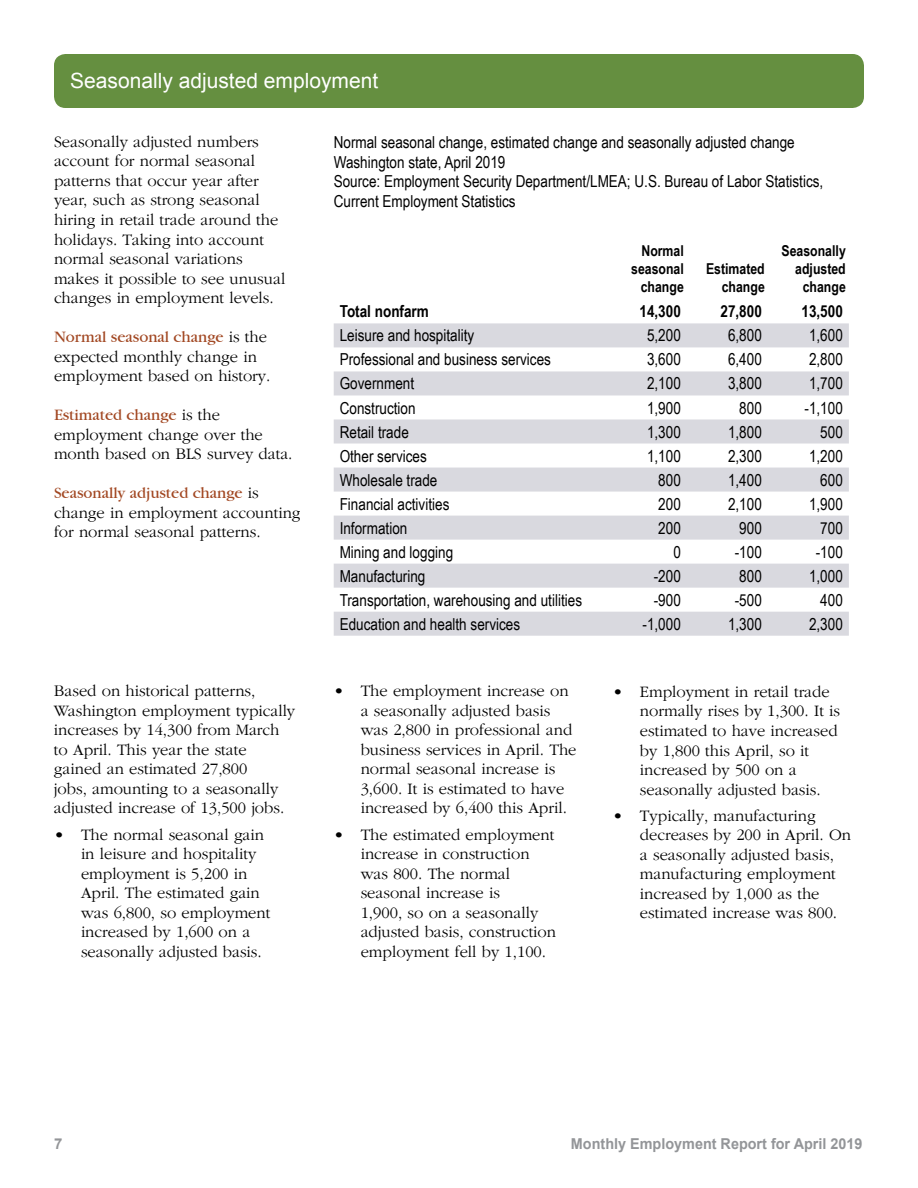
<style>
.page{position:relative;width:918px;height:1188px;background:#fff}
.page>*{position:absolute;margin:0;border:0;box-sizing:border-box;transform-origin:0 0}
.t1{font:21px "Arial";color:#fff}
.Body_text{font:300 16.5px/19.5px "Garamond";color:#000}
.Table_body{font:16.5px "Arial Narrow";color:#000}
.Figure_table_heading{font:16.5px/19.5px "Arial Narrow";color:#000}
.Table_body-2{font:700 16.5px "Arial Narrow";color:#000}
.Table_body-3{font:700 15px/18px "Arial Narrow";color:#000;text-align:right}
.t2{font:700 15px "Arial";color:#939598;scale:.96 1}
.t3{font:700 15px "Arial";color:#939598}
.s1{font-weight:400;color:#a24823}
</style>
<div class="page">
<div style="left:54px;top:54px;width:810px;height:54px;background:#658f40;border-radius:12px"></div>
<svg style="left:334px;top:323px;width:515px;height:313px;fill:#d9d9df"></svg>
<h2 class="t1" style="left:70px;top:67px;width:310px">Seasonally adjusted employment</h2>
<p class="Body_text" style="left:54px;top:132px;width:233px">Seasonally adjusted numbers account for normal seasonal patterns that occur year after year, such as strong seasonal hiring in retail trade around the holidays. Taking into account normal seasonal variations makes it possible to see unusual changes in employment levels.</p>
<p class="Body_text" style="left:54px;top:327px;width:218px"><span class="s1">Normal seasonal change</span> is the expected monthly change in employment based on history.</p>
<p class="Body_text" style="left:54px;top:405px;width:240px"><span class="s1">Estimated change</span> is the employment change over the month based on BLS survey data.</p>
<p class="Body_text" style="left:54px;top:483px;width:248px"><span class="s1">Seasonally adjusted change</span> is change in employment accounting for normal seasonal patterns.</p>
<p class="Body_text" style="left:54px;top:681px;width:243px">Based on historical patterns,<br>Washington employment typically increases by 14,300 from March to April. This year the state gained an estimated 27,800<br>jobs, amounting to a seasonally adjusted increase of 13,500 jobs.</p>
<p class="Body_text" style="left:81px;top:824px;width:191px;text-indent:-27px">• The normal seasonal gain in leisure and hospitality employment is 5,200 in<br>April. The estimated gain was 6,800, so employment increased by 1,600 on a seasonally adjusted basis.</p>
<p class="Figure_table_heading" style="left:334px;top:132px;width:463px">Normal seasonal change, estimated change and seasonally adjusted change</p>
<p class="Figure_table_heading" style="left:334px;top:151px;width:173px">Washington state, April 2019</p>
<p class="Figure_table_heading" style="left:334px;top:171px;width:491px">Source: Employment Security Department/LMEA; U.S. Bureau of Labor Statistics,<br>Current Employment Statistics</p>
<p class="Table_body-3" style="left:631px;top:241px;width:54px">Normal seasonal change</p>
<p class="Table_body-3" style="left:782px;top:241px;width:66px">Seasonally</p>
<p class="Table_body-3" style="left:795px;top:259px;width:52px;text-align:center">adjusted change</p>
<p class="Table_body-3" style="left:706px;top:259px;width:60px">Estimated change</p>
<p class="Table_body-2" style="left:340px;top:299px;width:91px">Total nonfarm</p>
<p class="Table_body-2" style="left:639px;top:299px;width:43px">14,300</p>
<p class="Table_body-2" style="left:720px;top:299px;width:43px">27,800</p>
<p class="Table_body-2" style="left:801px;top:299px;width:43px">13,500</p>
<p class="Table_body" style="left:340px;top:324px;width:136px">Leisure and hospitality</p>
<p class="Table_body" style="left:647px;top:324px;width:35px">5,200</p>
<p class="Table_body" style="left:728px;top:324px;width:35px">6,800</p>
<p class="Table_body" style="left:809px;top:324px;width:35px">1,600</p>
<p class="Table_body" style="left:340px;top:348px;width:213px">Professional and business services</p>
<p class="Table_body" style="left:647px;top:348px;width:35px">3,600</p>
<p class="Table_body" style="left:728px;top:348px;width:35px">6,400</p>
<p class="Table_body" style="left:809px;top:348px;width:35px">2,800</p>
<p class="Table_body" style="left:340px;top:372px;width:76px">Government</p>
<p class="Table_body" style="left:647px;top:372px;width:35px">2,100</p>
<p class="Table_body" style="left:728px;top:372px;width:35px">3,800</p>
<p class="Table_body" style="left:809px;top:372px;width:35px">1,700</p>
<p class="Table_body" style="left:340px;top:396px;width:77px">Construction</p>
<p class="Table_body" style="left:647px;top:396px;width:35px">1,900</p>
<p class="Table_body" style="left:739px;top:396px;width:24px">800</p>
<p class="Table_body" style="left:804px;top:396px;width:40px">-1,100</p>
<p class="Table_body" style="left:340px;top:420px;width:71px">Retail trade</p>
<p class="Table_body" style="left:647px;top:420px;width:35px">1,300</p>
<p class="Table_body" style="left:728px;top:420px;width:35px">1,800</p>
<p class="Table_body" style="left:820px;top:420px;width:24px">500</p>
<p class="Table_body" style="left:340px;top:444px;width:89px">Other services</p>
<p class="Table_body" style="left:647px;top:444px;width:35px">1,100</p>
<p class="Table_body" style="left:728px;top:444px;width:35px">2,300</p>
<p class="Table_body" style="left:809px;top:444px;width:35px">1,200</p>
<p class="Table_body" style="left:340px;top:468px;width:99px">Wholesale trade</p>
<p class="Table_body" style="left:658px;top:468px;width:24px">800</p>
<p class="Table_body" style="left:728px;top:468px;width:35px">1,400</p>
<p class="Table_body" style="left:820px;top:468px;width:24px">600</p>
<p class="Table_body" style="left:340px;top:492px;width:111px">Financial activities</p>
<p class="Table_body" style="left:658px;top:492px;width:24px">200</p>
<p class="Table_body" style="left:728px;top:492px;width:35px">2,100</p>
<p class="Table_body" style="left:809px;top:492px;width:35px">1,900</p>
<p class="Table_body" style="left:340px;top:516px;width:69px">Information</p>
<p class="Table_body" style="left:658px;top:516px;width:24px">200</p>
<p class="Table_body" style="left:739px;top:516px;width:24px">900</p>
<p class="Table_body" style="left:820px;top:516px;width:24px">700</p>
<p class="Table_body" style="left:340px;top:540px;width:115px">Mining and logging</p>
<p class="Table_body" style="left:673px;top:540px;width:9px">0</p>
<p class="Table_body" style="left:735px;top:540px;width:29px">-100</p>
<p class="Table_body" style="left:816px;top:540px;width:29px">-100</p>
<p class="Table_body" style="left:340px;top:564px;width:87px">Manufacturing</p>
<p class="Table_body" style="left:654px;top:564px;width:29px">-200</p>
<p class="Table_body" style="left:739px;top:564px;width:24px">800</p>
<p class="Table_body" style="left:809px;top:564px;width:35px">1,000</p>
<p class="Table_body" style="left:340px;top:588px;width:244px">Transportation, warehousing and utilities</p>
<p class="Table_body" style="left:654px;top:588px;width:29px">-900</p>
<p class="Table_body" style="left:735px;top:588px;width:29px">-500</p>
<p class="Table_body" style="left:820px;top:588px;width:24px">400</p>
<p class="Table_body" style="left:340px;top:612px;width:182px">Education and health services</p>
<p class="Table_body" style="left:643px;top:612px;width:40px">-1,000</p>
<p class="Table_body" style="left:728px;top:612px;width:35px">1,300</p>
<p class="Table_body" style="left:809px;top:612px;width:35px">2,300</p>
<p class="Body_text" style="left:361px;top:681px;width:217px;text-indent:-27px">• The employment increase on a seasonally adjusted basis was 2,800 in professional and business services in April. The normal seasonal increase is<br>3,600. It is estimated to have increased by 6,400 this April.</p>
<p class="Body_text" style="left:361px;top:824px;width:197px;text-indent:-27px">• The estimated employment increase in construction was 800. The normal seasonal increase is<br>1,900, so on a seasonally adjusted basis, construction employment fell by 1,100.</p>
<p class="Body_text" style="left:640px;top:682px;width:202px;text-indent:-27px">• Employment in retail trade normally rises by 1,300. It is estimated to have increased by 1,800 this April, so it increased by 500 on a seasonally adjusted basis.</p>
<p class="Body_text" style="left:640px;top:806px;width:213px;text-indent:-27px">• Typically, manufacturing decreases by 200 in April. On a seasonally adjusted basis, manufacturing employment increased by 1,000 as the estimated increase was 800.</p>
<p class="t3" style="left:54px;top:1134px;width:10px">7</p>
<p class="t2" style="left:571px;top:1134px;width:305px">Monthly Employment Report for April 2019</p>
</div>
